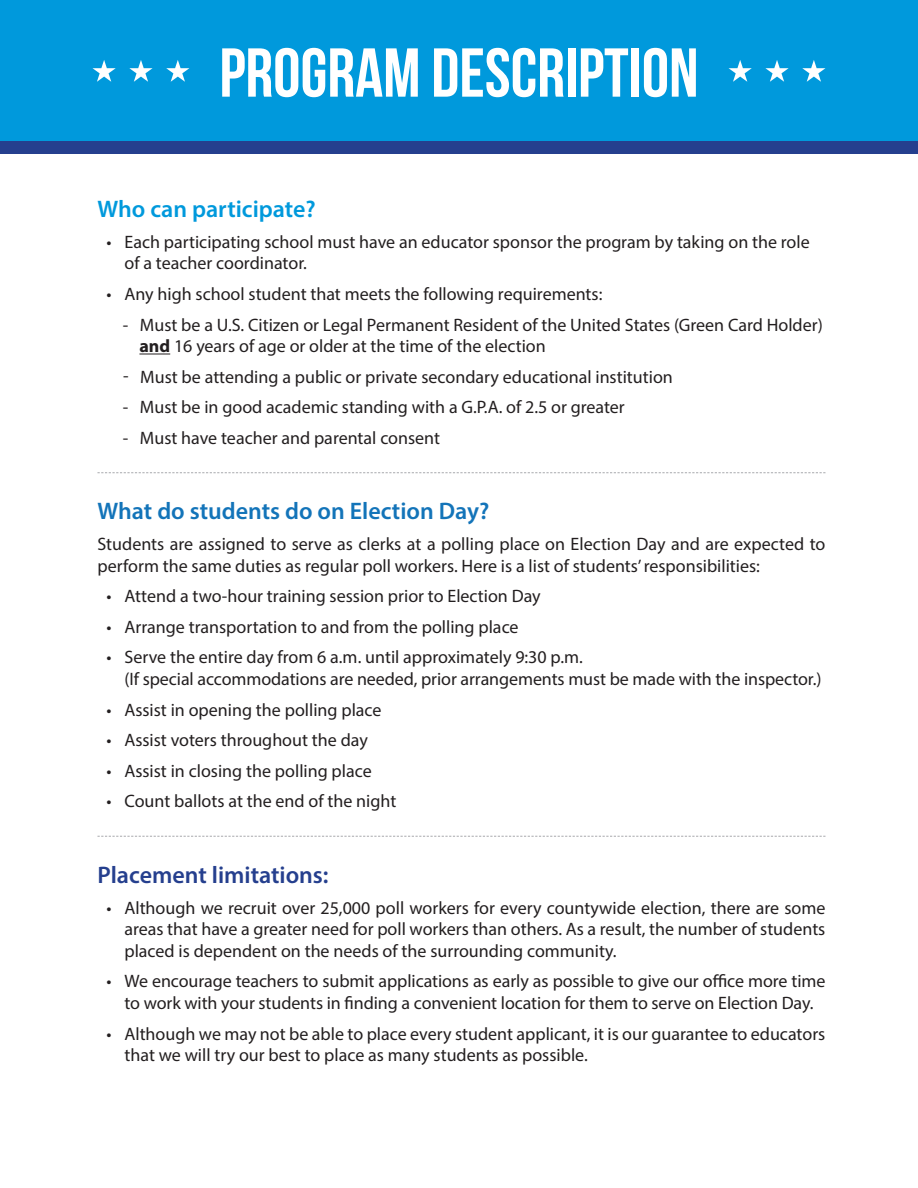
<style>
.page{position:relative;width:918px;height:1188px;background:#fff}
.page>*{position:absolute;margin:0;border:0;box-sizing:border-box;transform-origin:0 0}
.t1{font:69px "Bebas Neue";color:#fff}
.t2{font:600 24px "Myriad Pro";color:#1374b9}
.t3{font:600 24px "Myriad Pro";color:#253f8e}
.t4{font:600 24px "Myriad Pro";color:#0099dc}
.t5{font:18px/21.6px "Myriad Pro";color:#231f20}
.s1{font-weight:700}
</style>
<div class="page">
<div style="left:0;top:0;width:918px;height:142px;background:#0099dc"></div>
<div style="left:0;top:142px;width:918px;height:12px;background:#253f8e"></div>
<svg style="left:166px;top:60px;width:23px;height:22px"></svg>
<svg style="left:129px;top:60px;width:24px;height:22px"></svg>
<svg style="left:93px;top:60px;width:23px;height:22px"></svg>
<svg style="left:802px;top:60px;width:23px;height:22px"></svg>
<svg style="left:765px;top:60px;width:24px;height:22px"></svg>
<svg style="left:729px;top:60px;width:23px;height:22px"></svg>
<hr style="left:139px;top:354px;width:31px;height:1px;background:#231f20">
<svg style="left:97px;top:472px;width:728px;height:1px"></svg>
<svg style="left:97px;top:836px;width:728px;height:1px"></svg>
<p class="t1" style="left:219px;top:35px;width:481px">PROGRAM DESCRIPTION</p>
<p class="t4" style="left:97px;top:194px;width:220px">Who can participate?</p>
<p class="t5" style="left:124px;top:231px;width:687px;text-indent:-18px">• Each participating school must have an educator sponsor the program by taking on the role of a teacher coordinator.</p>
<p class="t5" style="left:106px;top:283px;width:497px">• Any high school student that meets the following requirements:</p>
<p class="t5" style="left:139px;top:313px;width:685px;text-indent:-16px">- Must be a U.S. Citizen or Legal Permanent Resident of the United States (Green Card Holder) <span class="s1">and</span> 16 years of age or older at the time of the election</p>
<p class="t5" style="left:123px;top:366px;width:551px">- Must be attending a public or private secondary educational institution</p>
<p class="t5" style="left:123px;top:396px;width:503px">- Must be in good academic standing with a G.P.A. of 2.5 or greater</p>
<p class="t5" style="left:123px;top:427px;width:319px">- Must have teacher and parental consent</p>
<p class="t2" style="left:97px;top:496px;width:393px">What do students do on Election Day?</p>
<p class="t5" style="left:97px;top:533px;width:729px">Students are assigned to serve as clerks at a polling place on Election Day and are expected to perform the same duties as regular poll workers. Here is a list of students’ responsibilities:</p>
<p class="t5" style="left:106px;top:585px;width:436px">• Attend a two-hour training session prior to Election Day</p>
<p class="t5" style="left:106px;top:616px;width:414px">• Arrange transportation to and from the polling place</p>
<p class="t5" style="left:124px;top:646px;width:699px;text-indent:-18px">• Serve the entire day from 6 a.m. until approximately 9:30 p.m.<br>(If special accommodations are needed, prior arrangements must be made with the inspector.)</p>
<p class="t5" style="left:106px;top:699px;width:277px">• Assist in opening the polling place</p>
<p class="t5" style="left:106px;top:729px;width:263px">• Assist voters throughout the day</p>
<p class="t5" style="left:106px;top:760px;width:267px">• Assist in closing the polling place</p>
<p class="t5" style="left:106px;top:790px;width:291px">• Count ballots at the end of the night</p>
<p class="t3" style="left:97px;top:860px;width:233px">Placement limitations:</p>
<p class="t5" style="left:124px;top:896px;width:702px;text-align:justify;text-indent:-18px">• Although we recruit over 25,000 poll workers for every countywide election, there are some areas that have a greater need for poll workers than others. As a result, the number of students placed is dependent on the needs of the surrounding community.</p>
<p class="t5" style="left:106px;top:970px;width:721px;text-align:center">• We encourage teachers to submit applications as early as possible to give our office more time to work with your students in finding a convenient location for them to serve on Election Day.</p>
<p class="t5" style="left:124px;top:1022px;width:702px;text-indent:-18px">• Although we may not be able to place every student applicant, it is our guarantee to educators that we will try our best to place as many students as possible.</p>
</div>
